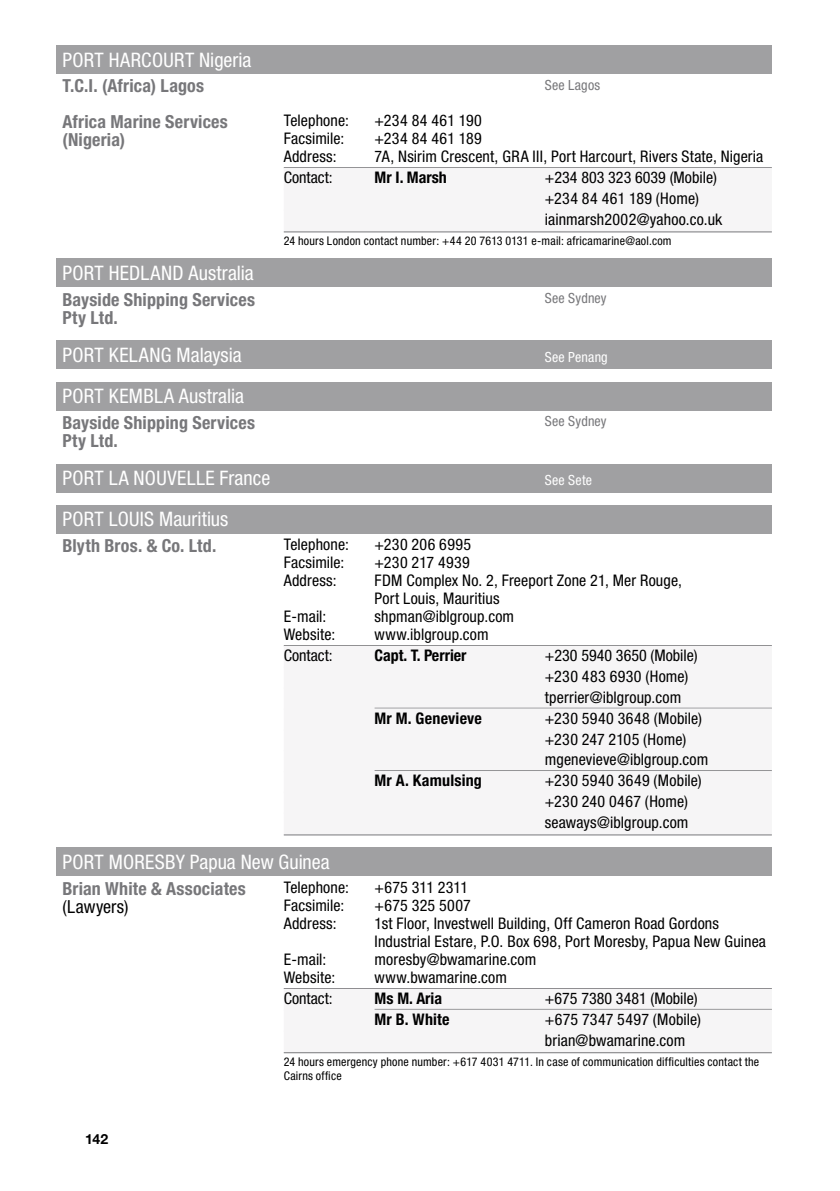
<style>
.page{position:relative;width:840px;height:1191px;background:#fff}
.page>*{position:absolute;margin:0;border:0;box-sizing:border-box;transform-origin:0 0}
.t1{font:condensed 20px "Helvetica Neue LT Std";letter-spacing:.01em;color:#fff}
.t2{font:700 condensed 18px/18px "Helvetica Neue LT Std";letter-spacing:.01em;color:#77777a}
.t3{font:condensed 18px "Helvetica Neue LT Std";letter-spacing:.01em;color:#000}
.t4{font:condensed 16px/20.8px "Helvetica Neue LT Std";letter-spacing:.01em;color:#000}
.t5{font:700 condensed 16px "Helvetica Neue LT Std";letter-spacing:.01em;color:#000}
.t6{font:condensed 16px "Helvetica Neue LT Std";letter-spacing:.03em;color:#000}
.t7{font:condensed 14px "Helvetica Neue LT Std";letter-spacing:.015em;color:#77777a}
.t8{font:condensed 14px "Helvetica Neue LT Std";letter-spacing:.015em;color:#fff}
.t9{font:700 14px "Helvetica Neue LT Std";color:#000}
.t10{font:condensed 12px/14px "Helvetica Neue LT Std";letter-spacing:.02em;color:#000}
</style>
<div class="page">
<div style="left:57px;top:45px;width:714px;height:29px;background:#a0a0a2"></div>
<hr style="left:283px;top:167px;width:488px;height:1px;background:#77777a">
<div style="left:283px;top:168px;width:488px;height:22px;background:#f6f5f6"></div>
<div style="left:283px;top:189px;width:488px;height:22px;background:#f6f5f6"></div>
<div style="left:283px;top:210px;width:488px;height:22px;background:#f6f5f6"></div>
<hr style="left:283px;top:231px;width:488px;height:1px;background:#77777a">
<div style="left:57px;top:259px;width:714px;height:28px;background:#a0a0a2"></div>
<div style="left:57px;top:341px;width:714px;height:28px;background:#a0a0a2"></div>
<div style="left:57px;top:382px;width:714px;height:28px;background:#a0a0a2"></div>
<div style="left:57px;top:464px;width:714px;height:28px;background:#a0a0a2"></div>
<div style="left:57px;top:505px;width:714px;height:28px;background:#a0a0a2"></div>
<hr style="left:283px;top:645px;width:488px;height:1px;background:#77777a">
<div style="left:283px;top:646px;width:488px;height:22px;background:#f6f5f6"></div>
<div style="left:283px;top:667px;width:488px;height:22px;background:#f6f5f6"></div>
<div style="left:283px;top:687px;width:488px;height:22px;background:#f6f5f6"></div>
<div style="left:283px;top:708px;width:488px;height:22px;background:#f6f5f6"></div>
<div style="left:283px;top:729px;width:488px;height:22px;background:#f6f5f6"></div>
<div style="left:283px;top:750px;width:488px;height:22px;background:#f6f5f6"></div>
<hr style="left:374px;top:770px;width:397px;height:1px;background:#77777a">
<div style="left:283px;top:771px;width:488px;height:22px;background:#f6f5f6"></div>
<div style="left:283px;top:792px;width:488px;height:22px;background:#f6f5f6"></div>
<div style="left:283px;top:812px;width:488px;height:22px;background:#f6f5f6"></div>
<hr style="left:283px;top:834px;width:488px;height:1px;background:#77777a">
<div style="left:57px;top:847px;width:714px;height:29px;background:#a0a0a2"></div>
<div style="left:283px;top:988px;width:488px;height:22px;background:#f6f5f6"></div>
<div style="left:283px;top:1009px;width:488px;height:22px;background:#f6f5f6"></div>
<div style="left:283px;top:1030px;width:488px;height:22px;background:#f6f5f6"></div>
<hr style="left:283px;top:1052px;width:488px;height:1px;background:#77777a">
<p class="t1" style="left:62px;top:48px;width:190px">PORT HARCOURT Nigeria</p>
<p class="t2" style="left:62px;top:77px;width:143px">T.C.I. (Africa) Lagos</p>
<p class="t7" style="left:544px;top:76px;width:57px">See Lagos</p>
<p class="t2" style="left:62px;top:112px;width:167px">Africa Marine Services (Nigeria)</p>
<p class="t4" style="left:283px;top:110px;width:67px">Telephone:</p>
<p class="t6" style="left:374px;top:112px;width:109px">+234 84 461 190</p>
<p class="t4" style="left:283px;top:128px;width:62px">Facsimile:</p>
<p class="t4" style="left:374px;top:128px;width:109px">+234 84 461 189</p>
<p class="t4" style="left:283px;top:146px;width:54px">Address:</p>
<p class="t4" style="left:374px;top:146px;width:390px">7A, Nsirim Crescent, GRA III, Port Harcourt, Rivers State, Nigeria</p>
<p class="t4" style="left:283px;top:167px;width:50px">Contact:</p>
<p class="t5" style="left:374px;top:168px;width:74px">Mr I. Marsh</p>
<p class="t4" style="left:544px;top:167px;width:179px">+234 803 323 6039 (Mobile) +234 84 461 189 (Home) iainmarsh2002@yahoo.co.uk</p>
<p class="t10" style="left:283px;top:233px;width:389px">24 hours London contact number: +44 20 7613 0131 e-mail: africamarine@aol.com</p>
<p class="t1" style="left:62px;top:261px;width:193px">PORT HEDLAND Australia</p>
<p class="t2" style="left:62px;top:290px;width:194px">Bayside Shipping Services<br>Pty Ltd.</p>
<p class="t7" style="left:544px;top:290px;width:63px">See Sydney</p>
<p class="t1" style="left:62px;top:343px;width:181px">PORT KELANG Malaysia</p>
<p class="t8" style="left:544px;top:349px;width:64px">See Penang</p>
<p class="t1" style="left:62px;top:384px;width:183px">PORT KEMBLA Australia</p>
<p class="t2" style="left:62px;top:413px;width:194px">Bayside Shipping Services<br>Pty Ltd.</p>
<p class="t7" style="left:544px;top:413px;width:63px">See Sydney</p>
<p class="t1" style="left:62px;top:466px;width:209px">PORT LA NOUVELLE France</p>
<p class="t8" style="left:544px;top:472px;width:49px">See Sete</p>
<p class="t1" style="left:62px;top:507px;width:167px">PORT LOUIS Mauritius</p>
<p class="t2" style="left:62px;top:536px;width:155px">Blyth Bros. &amp; Co. Ltd.</p>
<p class="t4" style="left:283px;top:534px;width:67px">Telephone:</p>
<p class="t4" style="left:374px;top:534px;width:98px">+230 206 6995</p>
<p class="t4" style="left:283px;top:552px;width:62px">Facsimile:</p>
<p class="t4" style="left:374px;top:552px;width:97px">+230 217 4939</p>
<p class="t4" style="left:283px;top:570px;width:54px">Address:</p>
<p class="t4" style="left:374px;top:571px;width:309px;line-height:18px">FDM Complex No. 2, Freeport Zone 21, Mer Rouge,<br>Port Louis, Mauritius</p>
<p class="t4" style="left:283px;top:606px;width:44px">E-mail:</p>
<p class="t4" style="left:374px;top:606px;width:141px">shpman@iblgroup.com</p>
<p class="t4" style="left:283px;top:624px;width:53px">Website:</p>
<p class="t4" style="left:374px;top:624px;width:115px">www.iblgroup.com</p>
<p class="t4" style="left:283px;top:645px;width:50px">Contact:</p>
<p class="t5" style="left:374px;top:646px;width:93px">Capt. T. Perrier</p>
<p class="t4" style="left:544px;top:645px;width:154px">+230 5940 3650 (Mobile) +230 483 6930 (Home) tperrier@iblgroup.com</p>
<p class="t5" style="left:374px;top:708px;width:109px">Mr M. Genevieve</p>
<p class="t4" style="left:544px;top:707px;width:165px">+230 5940 3648 (Mobile) +230 247 2105 (Home) mgenevieve@iblgroup.com</p>
<p class="t5" style="left:374px;top:771px;width:109px">Mr A. Kamulsing</p>
<p class="t4" style="left:544px;top:770px;width:158px">+230 5940 3649 (Mobile) +230 240 0467 (Home) seaways@iblgroup.com</p>
<p class="t1" style="left:62px;top:850px;width:268px">PORT MORESBY Papua New Guinea</p>
<p class="t2" style="left:62px;top:879px;width:185px">Brian White &amp; Associates</p>
<p class="t3" style="left:62px;top:896px;width:67px">(Lawyers)</p>
<p class="t4" style="left:283px;top:877px;width:67px">Telephone:</p>
<p class="t4" style="left:374px;top:877px;width:95px">+675 311 2311</p>
<p class="t4" style="left:283px;top:895px;width:62px">Facsimile:</p>
<p class="t4" style="left:374px;top:895px;width:98px">+675 325 5007</p>
<p class="t4" style="left:283px;top:913px;width:54px">Address:</p>
<p class="t4" style="left:374px;top:914px;width:393px;line-height:18px">1st Floor, Investwell Building, Off Cameron Road Gordons<br>Industrial Estare, P.O. Box 698, Port Moresby, Papua New Guinea</p>
<p class="t4" style="left:283px;top:949px;width:44px">E-mail:</p>
<p class="t4" style="left:374px;top:949px;width:163px">moresby@bwamarine.com</p>
<p class="t4" style="left:283px;top:967px;width:53px">Website:</p>
<p class="t4" style="left:374px;top:967px;width:134px">www.bwamarine.com</p>
<p class="t4" style="left:283px;top:988px;width:50px">Contact:</p>
<p class="t5" style="left:374px;top:988px;width:69px">Ms M. Aria</p>
<p class="t4" style="left:544px;top:988px;width:154px">+675 7380 3481 (Mobile)</p>
<p class="t5" style="left:374px;top:1009px;width:77px">Mr B. White</p>
<p class="t4" style="left:544px;top:1008px;width:158px">+675 7347 5497 (Mobile) brian@bwamarine.com</p>
<p class="t10" style="left:283px;top:1054px;width:476px">24 hours emergency phone number: +617 4031 4711. In case of communication difficulties contact the<br>Cairns office</p>
<p class="t9" style="left:85px;top:1130px;width:25px">142</p>
</div>
